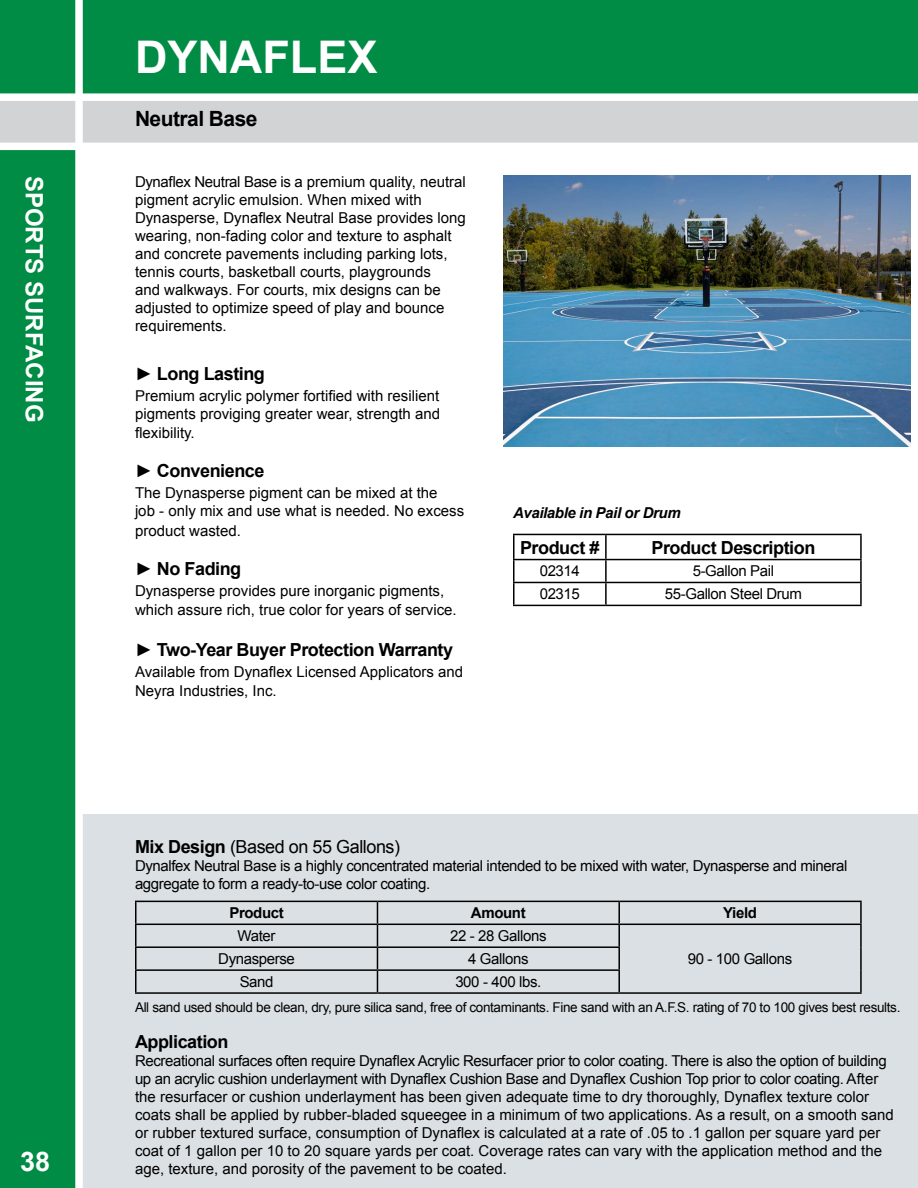
<style>
.page{position:relative;width:918px;height:1188px;background:#fff}
.page>*{position:absolute;margin:0;border:0;box-sizing:border-box;transform-origin:0 0}
.t1{font:700 45px "Arial";color:#fff}
.t2{font:700 27px "Arial";color:#fff}
.t3{font:700 24px "Arial";color:#fff}
.t4{font:700 21px "Arial";letter-spacing:-.025em;color:#000}
.t5{font:700 18px "Arial";letter-spacing:-.025em;color:#000}
.t6{font:18px "Arial";letter-spacing:-.025em;color:#000}
.t7{font:15px/18px "Arial";color:#000}
.t8{font:15px/18px "Arial";letter-spacing:-.025em;color:#000}
.t9{font:italic 700 15px "Arial";letter-spacing:-.025em;color:#000}
.t10{font:700 15px "Arial";letter-spacing:-.025em;color:#000}
.t11{font:13.5px "Arial";letter-spacing:-.025em;color:#000}
.s1{font-family:"Century Gothic"}
.s2{font-weight:700}
</style>
<div class="page">
<div style="left:79px;top:0;width:839px;height:98px;background:#008c44"></div>
<div style="left:0;top:814px;width:918px;height:374px;background:#dbe0e4"></div>
<div style="left:0;top:0;width:79px;height:1188px;background:#008c44"></div>
<div style="left:0;top:98px;width:918px;height:49px;background:#d1d3d4"></div>
<div style="left:75px;top:0;width:8px;height:1188px;background:#fff"></div>
<div style="left:0;top:93px;width:918px;height:8px;background:#fff"></div>
<div style="left:0;top:143px;width:918px;height:7px;background:#fff"></div>
<hr style="left:135px;top:901px;width:242px;height:1px;background:#000">
<hr style="left:377px;top:901px;width:242px;height:1px;background:#000">
<hr style="left:619px;top:901px;width:243px;height:1px;background:#000">
<hr style="left:618px;top:902px;width:2px;height:22px;background:#000">
<hr style="left:860px;top:902px;width:2px;height:22px;background:#000">
<hr style="left:135px;top:924px;width:242px;height:1px;background:#000">
<hr style="left:377px;top:924px;width:242px;height:1px;background:#000">
<hr style="left:619px;top:924px;width:243px;height:1px;background:#000">
<hr style="left:618px;top:925px;width:2px;height:21px;background:#000">
<hr style="left:860px;top:925px;width:2px;height:22px;background:#000">
<hr style="left:135px;top:946px;width:242px;height:2px;background:#000">
<hr style="left:377px;top:946px;width:243px;height:2px;background:#000">
<hr style="left:618px;top:948px;width:2px;height:21px;background:#000">
<hr style="left:860px;top:947px;width:2px;height:23px;background:#000">
<hr style="left:135px;top:969px;width:242px;height:2px;background:#000">
<svg style="left:135px;top:902px;width:1px;height:90px"></svg>
<hr style="left:377px;top:969px;width:243px;height:2px;background:#000">
<svg style="left:377px;top:902px;width:1px;height:90px"></svg>
<hr style="left:618px;top:971px;width:2px;height:21px;background:#000">
<hr style="left:860px;top:970px;width:2px;height:22px;background:#000">
<hr style="left:135px;top:992px;width:242px;height:2px;background:#000">
<hr style="left:377px;top:992px;width:242px;height:2px;background:#000">
<hr style="left:619px;top:992px;width:243px;height:2px;background:#000">
<hr style="left:513px;top:534px;width:93px;height:1px;background:#000">
<hr style="left:606px;top:534px;width:256px;height:1px;background:#000">
<hr style="left:605px;top:535px;width:2px;height:24px;background:#000">
<hr style="left:860px;top:535px;width:2px;height:24px;background:#000">
<hr style="left:513px;top:559px;width:93px;height:1px;background:#000">
<hr style="left:606px;top:559px;width:256px;height:1px;background:#000">
<hr style="left:605px;top:560px;width:2px;height:22px;background:#000">
<hr style="left:860px;top:560px;width:2px;height:22px;background:#000">
<hr style="left:513px;top:582px;width:93px;height:1px;background:#000">
<svg style="left:513px;top:535px;width:1px;height:70px"></svg>
<hr style="left:606px;top:582px;width:256px;height:1px;background:#000">
<hr style="left:605px;top:583px;width:2px;height:22px;background:#000">
<hr style="left:860px;top:583px;width:2px;height:22px;background:#000">
<hr style="left:513px;top:605px;width:93px;height:1px;background:#000">
<hr style="left:606px;top:605px;width:256px;height:1px;background:#000">
<img style="left:503px;top:175px;width:407px;height:271px">
<h3 class="t3" style="left:50px;top:176px;width:248px;rotate:90deg">SPORTS SURFACING</h3>
<h2 class="t2" style="left:20px;top:1143px;width:32px">38</h2>
<h1 class="t1" style="left:135px;top:27px;width:244px">DYNAFLEX</h1>
<h3 class="t4" style="left:135px;top:105px;width:124px">Neutral Base</h3>
<p class="t7" style="left:135px;top:173px;width:332px">Dynaflex Neutral Base is a premium quality, neutral pigment acrylic emulsion. When mixed with Dynasperse, Dynaflex Neutral Base provides long wearing, non-fading color and texture to asphalt and concrete pavements including parking lots, tennis courts, basketball courts, playgrounds<br>and walkways. For courts, mix designs can be adjusted to optimize speed of play and bounce requirements.</p>
<p class="t5" style="left:135px;top:362px;width:131px"><span class="s1">►</span> Long Lasting</p>
<p class="t7" style="left:135px;top:387px;width:307px">Premium acrylic polymer fortified with resilient pigments proviging greater wear, strength and</p>
<p class="t7" style="left:135px;top:424px;width:61px">flexibility.</p>
<p class="t5" style="left:135px;top:459px;width:131px">► Convenience</p>
<p class="t7" style="left:135px;top:484px;width:331px">The Dynasperse pigment can be mixed at the<br>job - only mix and use what is needed. No excess</p>
<p class="t7" style="left:135px;top:522px;width:107px">product wasted.</p>
<p class="t5" style="left:135px;top:557px;width:108px">► No Fading</p>
<p class="t7" style="left:135px;top:581px;width:323px;line-height:19.5px">Dynasperse provides pure inorganic pigments, which assure rich, true color for years of service.</p>
<p class="t5" style="left:135px;top:638px;width:320px">► Two-Year Buyer Protection Warranty</p>
<p class="t7" style="left:135px;top:662px;width:330px;line-height:19.5px">Available from Dynaflex Licensed Applicators and<br>Neyra Industries, Inc.</p>
<p class="t9" style="left:513px;top:503px;width:169px">Available in Pail or Drum</p>
<p class="t5" style="left:520px;top:535px;width:81px">Product #</p>
<p class="t5" style="left:651px;top:535px;width:165px">Product Description</p>
<p class="t7" style="left:540px;top:562px;width:42px">02314</p>
<p class="t8" style="left:693px;top:562px;width:83px">5-Gallon Pail</p>
<p class="t7" style="left:540px;top:585px;width:42px">02315</p>
<p class="t8" style="left:665px;top:585px;width:139px">55-Gallon Steel Drum</p>
<p class="t6" style="left:135px;top:835px;width:267px"><span class="s2">Mix Design</span> (Based on 55 Gallons)</p>
<p class="t8" style="left:135px;top:857px;width:714px">Dynalfex Neutral Base is a highly concentrated material intended to be mixed with water, Dynasperse and mineral aggregate to form a ready-to-use color coating.</p>
<p class="t10" style="left:229px;top:903px;width:56px">Product</p>
<p class="t10" style="left:471px;top:903px;width:56px">Amount</p>
<p class="t10" style="left:723px;top:903px;width:35px">Yield</p>
<p class="t7" style="left:238px;top:927px;width:39px">Water</p>
<p class="t8" style="left:450px;top:927px;width:98px">22 - 28 Gallons</p>
<p class="t8" style="left:218px;top:950px;width:78px">Dynasperse</p>
<p class="t8" style="left:468px;top:950px;width:62px">4 Gallons</p>
<p class="t8" style="left:688px;top:950px;width:106px">90 - 100 Gallons</p>
<p class="t7" style="left:240px;top:973px;width:35px">Sand</p>
<p class="t8" style="left:455px;top:973px;width:88px">300 - 400 lbs.</p>
<p class="t11" style="left:135px;top:998px;width:767px">All sand used should be clean, dry, pure silica sand, free of contaminants. Fine sand with an A.F.S. rating of 70 to 100 gives best results.</p>
<p class="t5" style="left:135px;top:1029px;width:95px">Application</p>
<p class="t7" style="left:135px;top:1052px;width:760px">Recreational surfaces often require Dynaflex Acrylic Resurfacer prior to color coating. There is also the option of building up an acrylic cushion underlayment with Dynaflex Cushion Base and Dynaflex Cushion Top prior to color coating. After the resurfacer or cushion underlayment has been given adequate time to dry thoroughly, Dynaflex texture color coats shall be applied by rubber-bladed squeegee in a minimum of two applications. As a result, on a smooth sand or rubber textured surface, consumption of Dynaflex is calculated at a rate of .05 to .1 gallon per square yard per coat of 1 gallon per 10 to 20 square yards per coat. Coverage rates can vary with the application method and the age, texture, and porosity of the pavement to be coated.</p>
</div>
